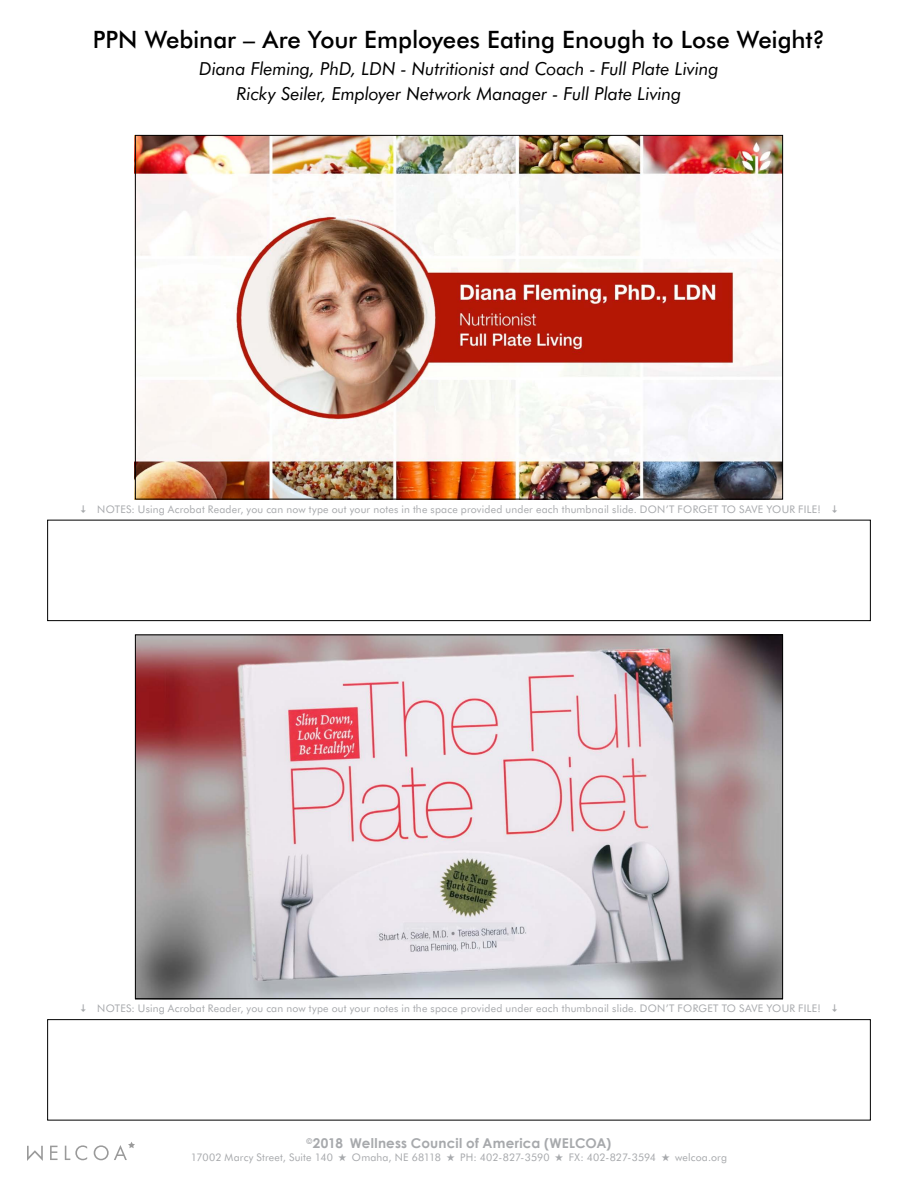
<style>
.page{position:relative;width:918px;height:1188px;background:#fff}
.page>*{position:absolute;margin:0;border:0;box-sizing:border-box;transform-origin:0 0}
.t1{font:500 24px "Futura BT";letter-spacing:-.005em;color:#000}
.t2{font:italic 18px/25.2px "Futura BT";letter-spacing:-.01em;color:#000;text-align:center}
.t3{font:700 13.5px "Century Gothic";letter-spacing:.015em;color:#a7a9ac}
.t4{font:10.5px "Futura BT";letter-spacing:.02em;color:#a7a9ac}
</style>
<div class="page">
<svg style="left:50px;top:1146px;width:8px;height:14px"></svg>
<svg style="left:65px;top:1145px;width:22px;height:15px"></svg>
<svg style="left:94px;top:1142px;width:41px;height:18px"></svg>
<svg style="left:27px;top:1146px;width:16px;height:15px"></svg>
<img style="left:137px;top:636px;width:644px;height:361px">
<img style="left:137px;top:137px;width:644px;height:361px">
<div style="left:47px;top:520px;width:824px;height:101px;border:1px solid #000"></div>
<div style="left:47px;top:1019px;width:824px;height:101px;border:1px solid #000"></div>
<h1 class="t1" style="left:93px;top:25px;width:734px">PPN Webinar – Are Your Employees Eating Enough to Lose Weight?</h1>
<h2 class="t2" style="left:199px;top:56px;width:521px">Diana Fleming, PhD, LDN - Nutritionist and Coach - Full Plate Living<br>Ricky Seiler, Employer Network Manager - Full Plate Living</h2>
<p class="t4" style="left:97px;top:503px;width:725px">NOTES: Using Acrobat Reader, you can now type out your notes in the space provided under each thumbnail slide. DON’T FORGET TO SAVE YOUR FILE!</p>
<p class="t4" style="left:97px;top:1002px;width:725px">NOTES: Using Acrobat Reader, you can now type out your notes in the space provided under each thumbnail slide. DON’T FORGET TO SAVE YOUR FILE!</p>
<p class="t3" style="left:307px;top:1135px;width:306px"><sup>©</sup>2018 Wellness Council of America (WELCOA)</p>
<p class="t4" style="left:191px;top:1151px;width:538px">17002 Marcy Street, Suite 140 ★ Omaha, NE 68118 ★ PH: 402-827-3590 ★ FX: 402-827-3594 ★ welcoa.org</p>
</div>
